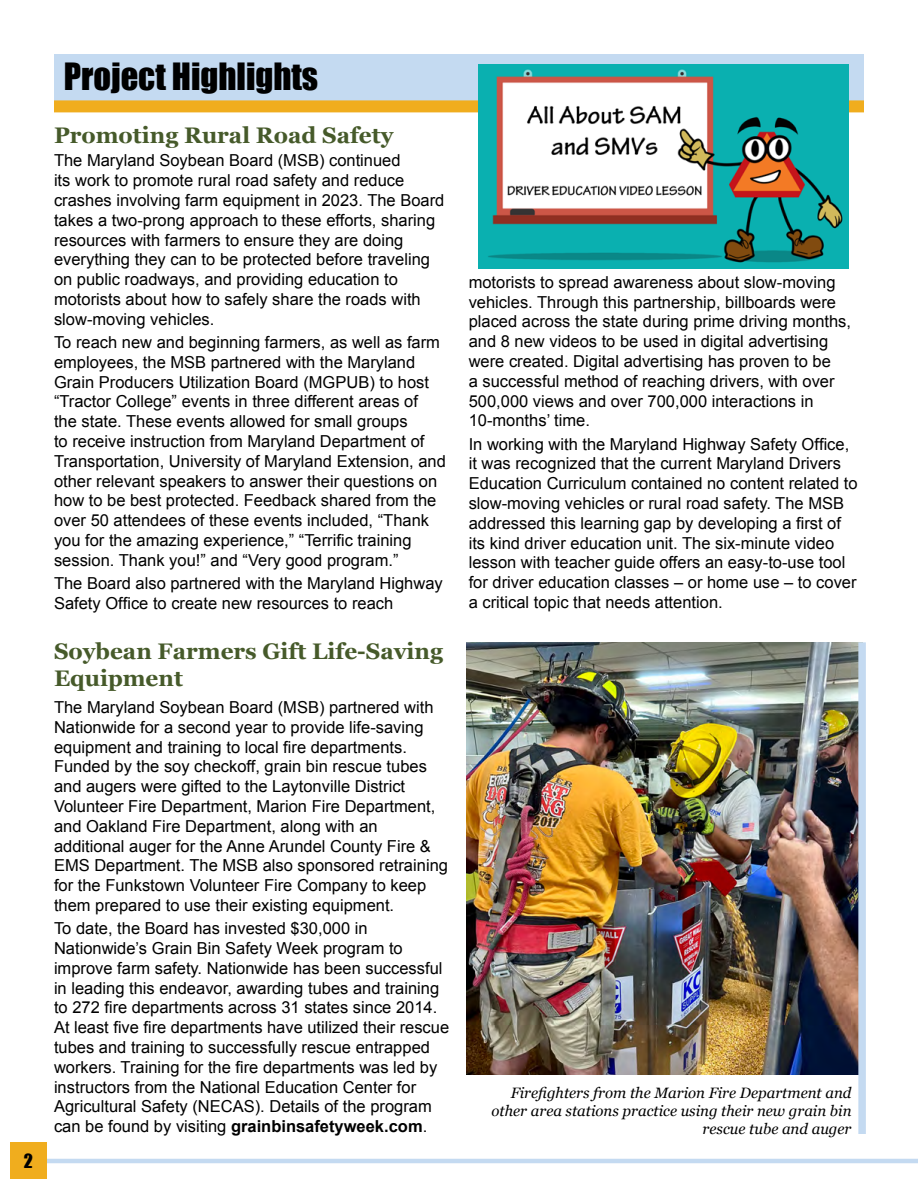
<style>
.page{position:relative;width:918px;height:1188px;background:#fff}
.page>*{position:absolute;margin:0;border:0;box-sizing:border-box;transform-origin:0 0}
.t1{font:34.5px "Impact";color:#000}
.t2{font:700 22.5px/27px "Georgia";color:#465a2a}
.t3{font:18px "Impact";color:#000}
.t4{font:16.5px/19.8px "Arial";color:#000}
.t5{font:italic 15px/18px "Georgia";color:#000;text-align:right}
.s1{font-weight:700}
</style>
<div class="page">
<img style="left:467px;top:642px;width:391px;height:433px">
<div style="left:858px;top:642px;width:8px;height:492px;background:#c4daf1"></div>
<div style="left:55px;top:54px;width:809px;height:55px;background:#c4daf1"></div>
<div style="left:54px;top:100px;width:810px;height:12px;background:#f0ad1e"></div>
<hr style="left:47px;top:1159px;width:871px;height:4px;background:#c4daf1">
<div style="left:10px;top:1143px;width:37px;height:36px;background:#f0ad1e"></div>
<img style="left:478px;top:65px;width:371px;height:204px">
<p class="t3" style="left:24px;top:1147px;width:11px">2</p>
<h1 class="t1" style="left:64px;top:50px;width:256px">Project Highlights</h1>
<h2 class="t2" style="left:54px;top:121px;width:341px">Promoting Rural Road Safety</h2>
<p class="t4" style="left:54px;top:151px;width:392px">The Maryland Soybean Board (MSB) continued<br>its work to promote rural road safety and reduce crashes involving farm equipment in 2023. The Board takes a two-prong approach to these efforts, sharing resources with farmers to ensure they are doing everything they can to be protected before traveling on public roadways, and providing education to motorists about how to safely share the roads with slow-moving vehicles.</p>
<p class="t4" style="left:54px;top:333px;width:393px">To reach new and beginning farmers, as well as farm employees, the MSB partnered with the Maryland Grain Producers Utilization Board (MGPUB) to host “Tractor College” events in three different areas of<br>the state. These events allowed for small groups<br>to receive instruction from Maryland Department of Transportation, University of Maryland Extension, and other relevant speakers to answer their questions on how to be best protected. Feedback shared from the over 50 attendees of these events included, “Thank you for the amazing experience,” “Terrific training session. Thank you!” and “Very good program.”</p>
<p class="t4" style="left:54px;top:574px;width:390px">The Board also partnered with the Maryland Highway<br>Safety Office to create new resources to reach</p>
<h2 class="t2" style="left:54px;top:637px;width:391px">Soybean Farmers Gift Life-Saving<br>Equipment</h2>
<p class="t4" style="left:54px;top:697px;width:396px">The Maryland Soybean Board (MSB) partnered with Nationwide for a second year to provide life-saving equipment and training to local fire departments.<br>Funded by the soy checkoff, grain bin rescue tubes and augers were gifted to the Laytonville District Volunteer Fire Department, Marion Fire Department, and Oakland Fire Department, along with an additional auger for the Anne Arundel County Fire &amp; EMS Department. The MSB also sponsored retraining for the Funkstown Volunteer Fire Company to keep them prepared to use their existing equipment.</p>
<p class="t4" style="left:54px;top:919px;width:397px">To date, the Board has invested $30,000 in Nationwide’s Grain Bin Safety Week program to improve farm safety. Nationwide has been successful in leading this endeavor, awarding tubes and training to 272 fire departments across 31 states since 2014.<br>At least five fire departments have utilized their rescue tubes and training to successfully rescue entrapped workers. Training for the fire departments was led by instructors from the National Education Center for Agricultural Safety (NECAS). Details of the program can be found by visiting <span class="s1">grainbinsafetyweek.com</span>.</p>
<p class="t4" style="left:469px;top:272px;width:384px">motorists to spread awareness about slow-moving vehicles. Through this partnership, billboards were placed across the state during prime driving months, and 8 new videos to be used in digital advertising were created. Digital advertising has proven to be<br>a successful method of reaching drivers, with over 500,000 views and over 700,000 interactions in 10-months’ time.</p>
<p class="t4" style="left:469px;top:434px;width:390px">In working with the Maryland Highway Safety Office, it was recognized that the current Maryland Drivers Education Curriculum contained no content related to slow-moving vehicles or rural road safety. The MSB addressed this learning gap by developing a first of its kind driver education unit. The six-minute video lesson with teacher guide offers an easy-to-use tool for driver education classes – or home use – to cover a critical topic that needs attention.</p>
<p class="t5" style="left:492px;top:1083px;width:362px">Firefighters from the Marion Fire Department and other area stations practice using their new grain bin rescue tube and auger</p>
</div>
